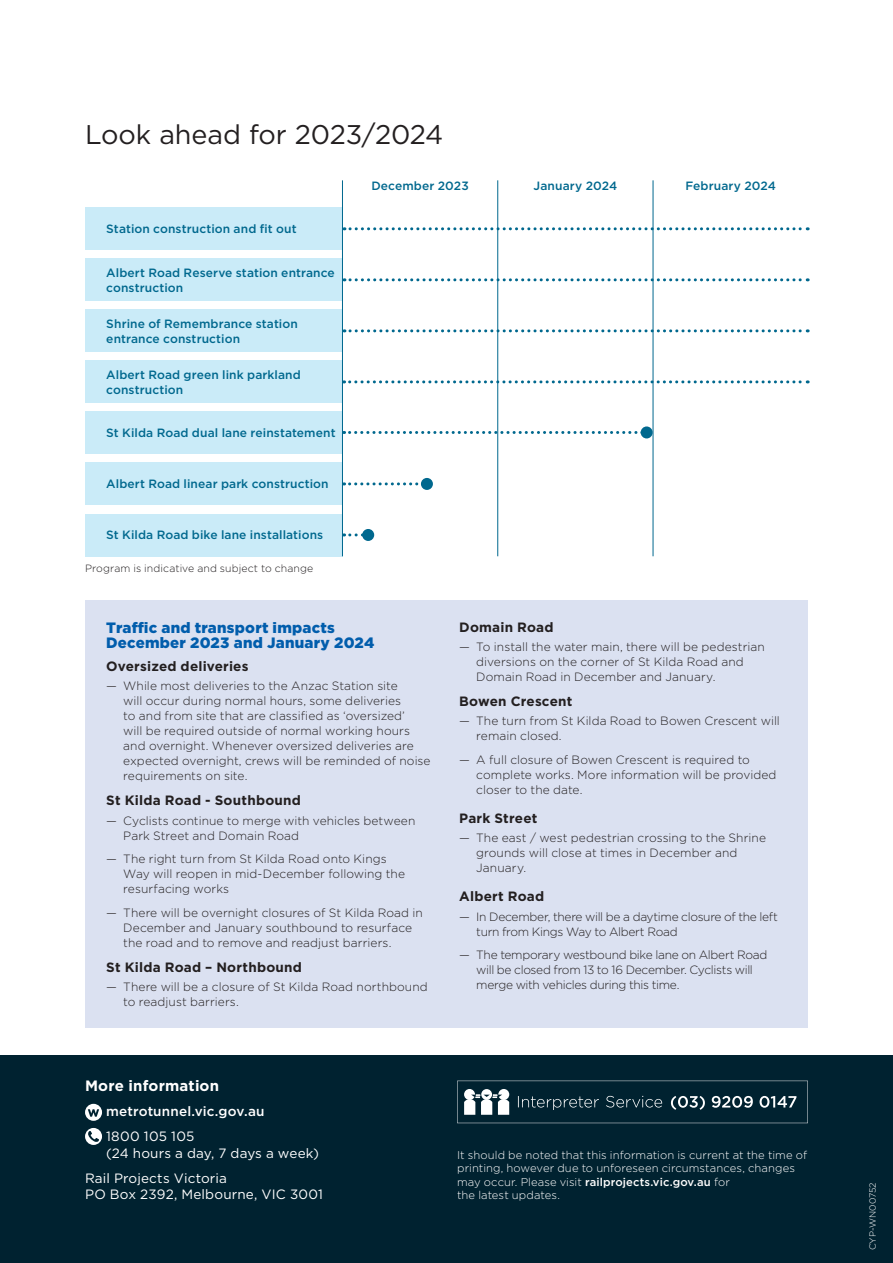
<style>
.page{position:relative;width:893px;height:1263px;background:#fff}
.page>*{position:absolute;margin:0;border:0;box-sizing:border-box;transform-origin:0 0}
.t1{font:27px "Gotham";letter-spacing:-.005em;color:#231f20}
.t2{font:900 15px/15px "Gotham";letter-spacing:.015em;color:#015dac}
.t3{font:700 15px "Gotham";letter-spacing:.01em;color:#fff}
.t4{font:700 13.5px "Gotham";letter-spacing:.015em;color:#231f20}
.t5{font:13.5px/16.5px "Gotham";letter-spacing:.01em;color:#fff}
.t6{font:500 13.5px "Gotham";letter-spacing:.015em;color:#fff}
.t7{font:300 12px/15px "Gotham";color:#231f20}
.t8{font:500 12px/15px "Gotham";letter-spacing:.01em;color:#00688e}
.t9{font:300 12px/15px "Gotham";letter-spacing:-.025em;color:#231f20}
.t10{font:300 11.25px/13.5px "Gotham";letter-spacing:.005em;color:#fff}
.t11{font:300 10.5px "Gotham";letter-spacing:.01em;color:#231f20}
.t12{font:300 9px "Gotham";letter-spacing:-.005em;color:#fff}
.s1{font-weight:500}
</style>
<div class="page">
<div style="left:0;top:1055px;width:893px;height:208px;background:#002230"></div>
<svg style="left:457px;top:1081px;width:351px;height:42px"></svg>
<div style="left:85px;top:1104px;width:17px;height:17px;background:#fff;border-radius:50%"></div>
<svg style="left:88px;top:1109px;width:11px;height:8px"></svg>
<div style="left:85px;top:1128px;width:17px;height:17px;background:#fff;border-radius:50%"></div>
<svg style="left:88px;top:1131px;width:11px;height:11px"></svg>
<div style="left:85px;top:361px;width:257px;height:42px;background:#caebf8"></div>
<div style="left:85px;top:412px;width:257px;height:42px;background:#caebf8"></div>
<div style="left:85px;top:463px;width:257px;height:42px;background:#caebf8"></div>
<div style="left:85px;top:514px;width:257px;height:42px;background:#caebf8"></div>
<div style="left:85px;top:310px;width:257px;height:42px;background:#caebf8"></div>
<div style="left:85px;top:208px;width:257px;height:42px;background:#caebf8"></div>
<div style="left:85px;top:259px;width:257px;height:42px;background:#caebf8"></div>
<hr style="left:497px;top:180px;width:1px;height:376px;background:#00688e">
<hr style="left:653px;top:180px;width:1px;height:376px;background:#00688e">
<hr style="left:342px;top:180px;width:1px;height:376px;background:#00688e">
<svg style="left:344px;top:227px;width:464px;height:3px"></svg>
<svg style="left:344px;top:278px;width:464px;height:3px"></svg>
<svg style="left:344px;top:329px;width:464px;height:3px"></svg>
<svg style="left:344px;top:482px;width:75px;height:3px"></svg>
<div style="left:421px;top:478px;width:12px;height:12px;background:#00688e;border-radius:50%"></div>
<svg style="left:344px;top:533px;width:18px;height:3px"></svg>
<div style="left:362px;top:529px;width:12px;height:12px;background:#00688e;border-radius:50%"></div>
<svg style="left:344px;top:380px;width:464px;height:3px"></svg>
<svg style="left:344px;top:431px;width:297px;height:3px"></svg>
<div style="left:641px;top:426px;width:12px;height:12px;background:#00688e;border-radius:50%"></div>
<div style="left:85px;top:601px;width:723px;height:427px;background:#dbe1f1"></div>
<h1 class="t1" style="left:85px;top:118px;width:360px">Look ahead for 2023/2024</h1>
<p class="t8" style="left:106px;top:221px;width:192px">Station construction and fit out</p>
<p class="t8" style="left:106px;top:265px;width:230px">Albert Road Reserve station entrance construction</p>
<p class="t8" style="left:106px;top:316px;width:193px">Shrine of Remembrance station entrance construction</p>
<p class="t8" style="left:106px;top:367px;width:196px">Albert Road green link parkland construction</p>
<p class="t8" style="left:106px;top:425px;width:231px">St Kilda Road dual lane reinstatement</p>
<p class="t8" style="left:106px;top:476px;width:224px">Albert Road linear park construction</p>
<p class="t8" style="left:106px;top:527px;width:218px">St Kilda Road bike lane installations</p>
<p class="t11" style="left:85px;top:562px;width:230px">Program is indicative and subject to change</p>
<p class="t8" style="left:371px;top:178px;width:99px">December 2023</p>
<p class="t8" style="left:534px;top:178px;width:85px">January 2024</p>
<p class="t8" style="left:685px;top:178px;width:92px">February 2024</p>
<p class="t2" style="left:106px;top:620px;width:270px">Traffic and transport impacts<br>December 2023 and January 2024</p>
<p class="t4" style="left:106px;top:657px;width:144px">Oversized deliveries</p>
<p class="t7" style="left:123px;top:678px;width:309px;text-indent:-17px">— While most deliveries to the Anzac Station site<br>will occur during normal hours, some deliveries<br>to and from site that are classified as ‘oversized’<br>will be required outside of normal working hours and overnight. Whenever oversized deliveries are expected overnight, crews will be reminded of noise requirements on site.</p>
<p class="t4" style="left:106px;top:792px;width:196px">St Kilda Road - Southbound</p>
<p class="t7" style="left:123px;top:812px;width:294px;text-indent:-17px">— Cyclists continue to merge with vehicles between<br>Park Street and Domain Road</p>
<p class="t7" style="left:123px;top:851px;width:283px;text-indent:-17px">— The right turn from St Kilda Road onto Kings<br>Way will reopen in mid-December following the resurfacing works</p>
<p class="t7" style="left:123px;top:904px;width:301px;text-indent:-17px">— There will be overnight closures of St Kilda Road in<br>December and January southbound to resurface the road and to remove and readjust barriers.</p>
<p class="t4" style="left:106px;top:958px;width:197px">St Kilda Road – Northbound</p>
<p class="t7" style="left:123px;top:979px;width:306px;text-indent:-17px">— There will be a closure of St Kilda Road northbound to readjust barriers.</p>
<p class="t4" style="left:459px;top:618px;width:96px">Domain Road</p>
<p class="t7" style="left:476px;top:639px;width:290px;text-indent:-17px">— To install the water main, there will be pedestrian diversions on the corner of St Kilda Road and<br>Domain Road in December and January.</p>
<p class="t4" style="left:459px;top:692px;width:115px">Bowen Crescent</p>
<p class="t7" style="left:476px;top:713px;width:305px;text-indent:-17px">— The turn from St Kilda Road to Bowen Crescent will remain closed.</p>
<p class="t7" style="left:476px;top:751px;width:302px;text-indent:-17px">— A full closure of Bowen Crescent is required to complete works. More information will be provided closer to the date.</p>
<p class="t4" style="left:459px;top:809px;width:80px">Park Street</p>
<p class="t7" style="left:476px;top:830px;width:291px;text-indent:-17px">— The east / west pedestrian crossing to the Shrine grounds will close at times in December and<br>January.</p>
<p class="t4" style="left:459px;top:888px;width:86px">Albert Road</p>
<p class="t9" style="left:476px;top:908px;width:303px;text-indent:-17px">— In December, there will be a daytime closure of the left turn from Kings Way to Albert Road</p>
<p class="t9" style="left:476px;top:947px;width:293px;text-indent:-17px">— The temporary westbound bike lane on Albert Road will be closed from 13 to 16 December. Cyclists will merge with vehicles during this time.</p>
<p class="t3" style="left:85px;top:1076px;width:136px">More information</p>
<p class="t6" style="left:106px;top:1102px;width:160px">metrotunnel.vic.gov.au</p>
<p class="t5" style="left:106px;top:1128px;width:215px">1800 105 105<br>(24 hours a day, 7 days a week)</p>
<p class="t5" style="left:85px;top:1169px;width:239px">Rail Projects Victoria<br>PO Box 2392, Melbourne, VIC 3001</p>
<p class="t10" style="left:457px;top:1148px;width:351px">It should be noted that this information is current at the time of printing, however due to unforeseen circumstances, changes may occur. Please visit <span class="s1">railprojects.vic.gov.au</span> for<br>the latest updates.</p>
<p class="t12" style="left:867px;top:1250px;width:69px;rotate:-90deg">CYP-WN00752</p>
</div>
